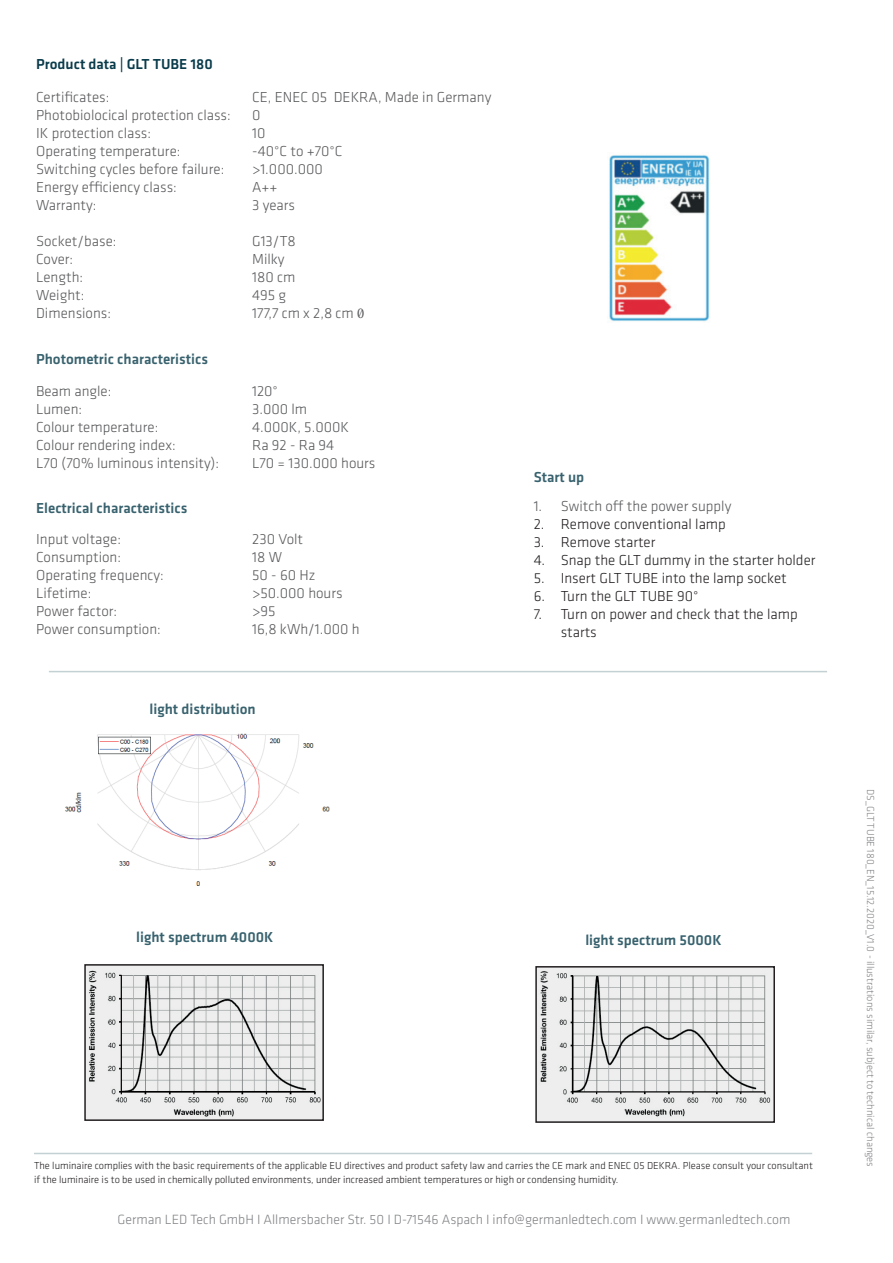
<style>
.page{position:relative;width:893px;height:1263px;background:#fff}
.page>*{position:absolute;margin:0;border:0;box-sizing:border-box;transform-origin:0 0}
.t1{font:300 15px "Klavika Basic";color:#57585a}
.t2{font:300 15px/18px "Klavika Basic";color:#231f20}
.t3{font:500 15px "Klavika Basic";color:#38626e}
.t4{font:500 15px "Klavika Basic";color:#093b4b}
.t5{font:300 13.8px "Klavika Basic";color:#808285}
.t6{font:300 10.5px/14.4px "Klavika Basic";color:#231f20}
.t7{font:300 10.5px "Klavika Basic";color:#808285}
.s1{font-family:"Minion Pro";font-weight:400}
</style>
<div class="page">
<hr style="left:34px;top:1153px;width:778px;height:1px;background:#c3d1d4">
<img style="left:609px;top:155px;width:101px;height:167px">
<hr style="left:49px;top:671px;width:778px;height:1px;background:#c3d1d4">
<img style="left:87px;top:967px;width:234px;height:151px">
<div style="left:84px;top:964px;width:240px;height:157px;border:2px solid #231f20"></div>
<img style="left:538px;top:969px;width:234px;height:151px">
<div style="left:535px;top:966px;width:240px;height:157px;border:2px solid #231f20"></div>
<img style="left:64px;top:733px;width:266px;height:153px">
<p class="t4" style="left:36px;top:54px;width:178px">Product data | GLT TUBE 180</p>
<p class="t1" style="left:36px;top:88px;width:75px">Certificates:</p>
<p class="t1" style="left:252px;top:88px;width:241px">CE, ENEC 05 DEKRA, Made in Germany</p>
<p class="t1" style="left:36px;top:106px;width:196px">Photobiolocical protection class:</p>
<p class="t1" style="left:252px;top:106px;width:10px">0</p>
<p class="t1" style="left:36px;top:124px;width:116px">IK protection class:</p>
<p class="t1" style="left:252px;top:124px;width:15px">10</p>
<p class="t1" style="left:36px;top:142px;width:146px">Operating temperature:</p>
<p class="t1" style="left:252px;top:142px;width:92px">-40°C to +70°C</p>
<p class="t1" style="left:36px;top:160px;width:190px">Switching cycles before failure:</p>
<p class="t1" style="left:252px;top:160px;width:72px">&gt;1.000.000</p>
<p class="t1" style="left:36px;top:178px;width:142px">Energy efficiency class:</p>
<p class="t1" style="left:252px;top:178px;width:27px">A++</p>
<p class="t1" style="left:36px;top:196px;width:62px">Warranty:</p>
<p class="t1" style="left:252px;top:196px;width:44px">3 years</p>
<p class="t1" style="left:36px;top:232px;width:82px">Socket/base:</p>
<p class="t1" style="left:252px;top:232px;width:45px">G13/T8</p>
<p class="t1" style="left:36px;top:250px;width:38px">Cover:</p>
<p class="t1" style="left:252px;top:250px;width:34px">Milky</p>
<p class="t1" style="left:36px;top:268px;width:48px">Length:</p>
<p class="t1" style="left:252px;top:268px;width:45px">180 cm</p>
<p class="t1" style="left:36px;top:286px;width:50px">Weight:</p>
<p class="t1" style="left:252px;top:286px;width:36px">495 g</p>
<p class="t1" style="left:36px;top:304px;width:76px">Dimensions:</p>
<p class="t1" style="left:252px;top:304px;width:114px">177,7 cm x 2,8 cm <span class="s1">0</span></p>
<p class="t3" style="left:36px;top:349px;width:173px">Photometric characteristics</p>
<p class="t1" style="left:36px;top:382px;width:77px">Beam angle:</p>
<p class="t1" style="left:252px;top:382px;width:27px">120°</p>
<p class="t1" style="left:36px;top:400px;width:48px">Lumen:</p>
<p class="t1" style="left:252px;top:400px;width:57px">3.000 lm</p>
<p class="t1" style="left:36px;top:418px;width:124px">Colour temperature:</p>
<p class="t1" style="left:252px;top:418px;width:98px">4.000K, 5.000K</p>
<p class="t1" style="left:36px;top:436px;width:141px">Colour rendering index:</p>
<p class="t1" style="left:252px;top:436px;width:84px">Ra 92 - Ra 94</p>
<p class="t1" style="left:36px;top:454px;width:184px">L70 (70% luminous intensity):</p>
<p class="t1" style="left:252px;top:454px;width:125px">L70 = 130.000 hours</p>
<p class="t3" style="left:36px;top:498px;width:153px">Electrical characteristics</p>
<p class="t1" style="left:36px;top:530px;width:86px">Input voltage:</p>
<p class="t1" style="left:252px;top:530px;width:52px">230 Volt</p>
<p class="t1" style="left:36px;top:548px;width:86px">Consumption:</p>
<p class="t1" style="left:252px;top:548px;width:31px">18 W</p>
<p class="t1" style="left:36px;top:566px;width:129px">Operating frequency:</p>
<p class="t1" style="left:252px;top:566px;width:65px">50 - 60 Hz</p>
<p class="t1" style="left:36px;top:584px;width:57px">Lifetime:</p>
<p class="t1" style="left:252px;top:584px;width:92px">&gt;50.000 hours</p>
<p class="t1" style="left:36px;top:602px;width:82px">Power factor:</p>
<p class="t1" style="left:252px;top:602px;width:25px">&gt;95</p>
<p class="t1" style="left:36px;top:620px;width:126px">Power consumption:</p>
<p class="t1" style="left:252px;top:620px;width:109px">16,8 kWh/1.000 h</p>
<p class="t3" style="left:150px;top:699px;width:108px">light distribution</p>
<p class="t3" style="left:534px;top:466px;width:52px">Start up</p>
<p class="t1" style="left:534px;top:497px;width:199px">1. Switch off the power supply</p>
<p class="t2" style="left:534px;top:515px;width:194px">2. Remove conventional lamp</p>
<p class="t2" style="left:534px;top:533px;width:123px">3. Remove starter</p>
<p class="t2" style="left:534px;top:551px;width:283px">4. Snap the GLT dummy in the starter holder</p>
<p class="t2" style="left:534px;top:569px;width:255px">5. Insert GLT TUBE into the lamp socket</p>
<p class="t2" style="left:534px;top:587px;width:166px">6. Turn the GLT TUBE 90°</p>
<p class="t2" style="left:561px;top:605px;width:239px;text-indent:-27px">7. Turn on power and check that the lamp starts</p>
<p class="t3" style="left:136px;top:927px;width:139px">light spectrum 4000K</p>
<p class="t3" style="left:585px;top:930px;width:138px">light spectrum 5000K</p>
<p class="t6" style="left:34px;top:1158px;width:780px">The luminaire complies with the basic requirements of the applicable EU directives and product safety law and carries the CE mark and ENEC 05 DEKRA. Please consult your consultant if the luminaire is to be used in chemically polluted environments, under increased ambient temperatures or high or condensing humidity.</p>
<p class="t5" style="left:118px;top:1211px;width:674px">German LED Tech GmbH I Allmersbacher Str. 50 I D-71546 Aspach I info@germanledtech.com I www.germanledtech.com</p>
<p class="t7" style="left:877px;top:789px;width:379px;rotate:90deg">DS_GLT TUBE 180_EN_15.12.2020_V1.0 - illustrations similar, subject to technical changes</p>
</div>
